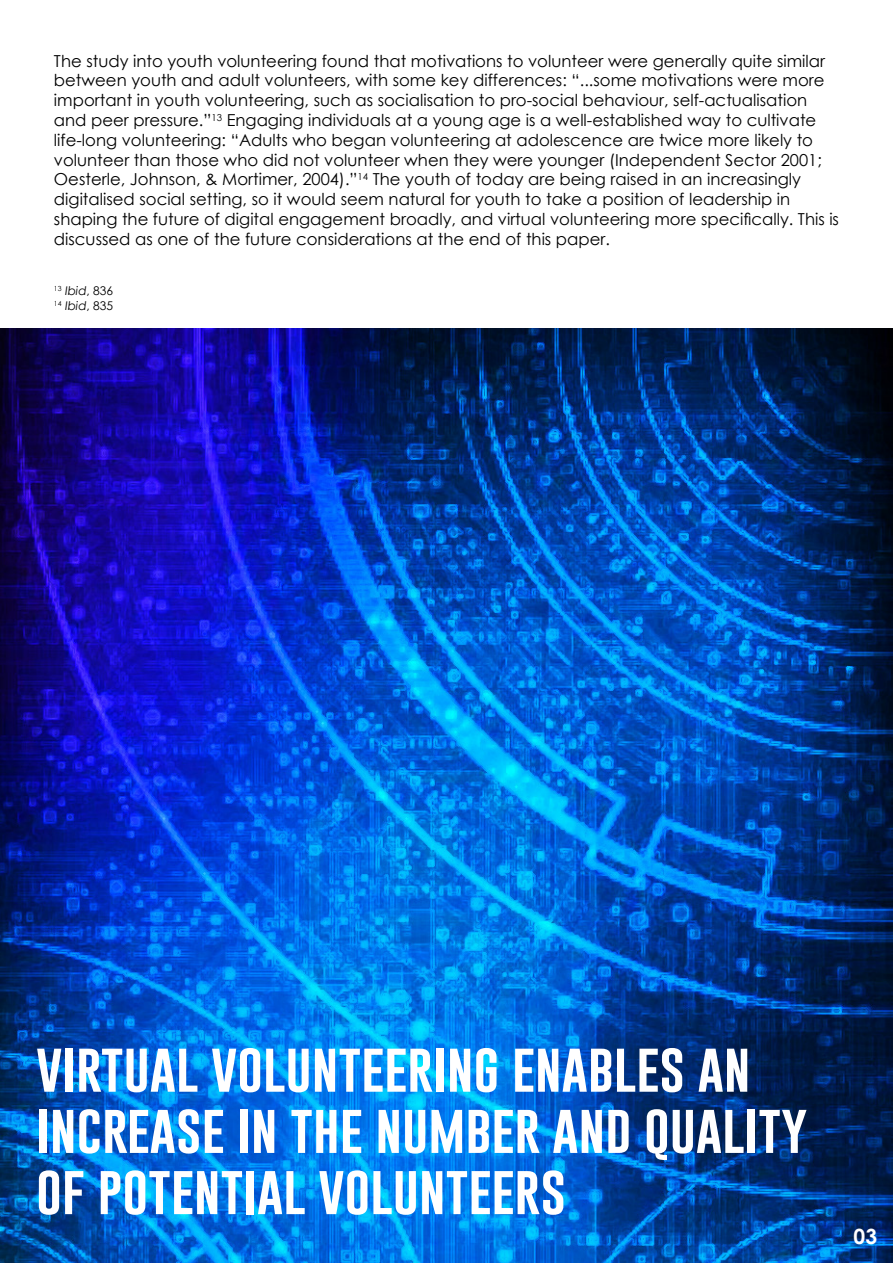
<style>
.page{position:relative;width:893px;height:1263px;background:#fff}
.page>*{position:absolute;margin:0;border:0;box-sizing:border-box;transform-origin:0 0}
.t1{font:51px/61.2px "Gobold";color:#fff}
.t2{font:700 21px "Century Gothic";color:#fff}
.t3{font:16.5px/19.8px "Century Gothic";color:#000}
.t4{font:italic 12px/14.4px "Century Gothic";color:#000}
.s1{font-style:normal}
</style>
<div class="page">
<img style="left:0;top:328px;width:893px;height:935px">
<p class="t3" style="left:54px;top:51px;width:787px">The study into youth volunteering found that motivations to volunteer were generally quite similar between youth and adult volunteers, with some key differences: “...some motivations were more important in youth volunteering, such as socialisation to pro-social behaviour, self-actualisation and peer pressure.”<sup>13</sup> Engaging individuals at a young age is a well-established way to cultivate life-long volunteering: “Adults who began volunteering at adolescence are twice more likely to volunteer than those who did not volunteer when they were younger (Independent Sector 2001; Oesterle, Johnson, &amp; Mortimer, 2004).”<sup>14</sup> The youth of today are being raised in an increasingly digitalised social setting, so it would seem natural for youth to take a position of leadership in shaping the future of digital engagement broadly, and virtual volunteering more specifically. This is discussed as one of the future considerations at the end of this paper.</p>
<p class="t4" style="left:54px;top:284px;width:61px"><sup>13</sup> Ibid<span class="s1">, 836<br></span><sup>14</sup> Ibid<span class="s1">, 835</span></p>
<h1 class="t1" style="left:36px;top:1037px;width:773px">VIRTUAL VOLUNTEERING ENABLES AN<br>INCREASE IN THE NUMBER AND QUALITY<br>OF POTENTIAL VOLUNTEERS</h1>
<p class="t2" style="left:854px;top:1221px;width:25px">03</p>
</div>
